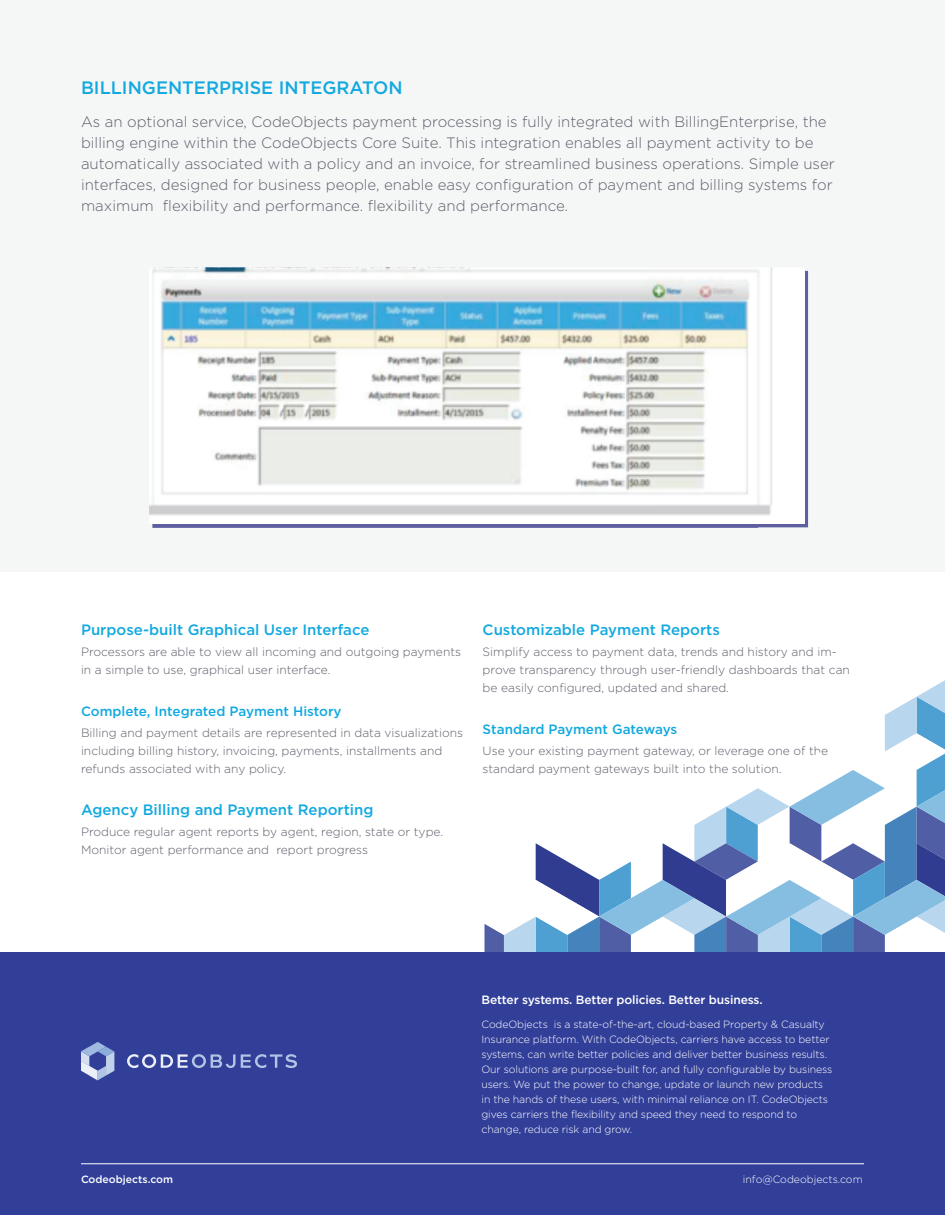
<style>
.page{position:relative;width:945px;height:1215px;background:#fff}
.page>*{position:absolute;margin:0;border:0;box-sizing:border-box;transform-origin:0 0}
.t1{font:500 18px "Gotham";color:#12a9df}
.t2{font:300 15px/21px "Gotham";color:#5d5e6b}
.t3{font:500 15px "Gotham";color:#12a9df}
.t4{font:500 13.5px "Gotham";color:#12a9df}
.t5{font:300 12px/18px "Gotham";color:#5d5e6b}
.t6{font:500 12px "Gotham";letter-spacing:-.01em;color:#fff}
.t7{font:300 10.5px/15px "Gotham";letter-spacing:-.01em;color:#fff}
.t8{font:500 10.5px "Gotham";color:#fff}
</style>
<div class="page">
<div style="left:0;top:0;width:945px;height:572px;background:#f5f7f7"></div>
<img style="left:758px;top:271px;width:50px;height:256px">
<hr style="left:153px;top:524px;width:605px;height:3px;background:#5d5fa1">
<img style="left:153px;top:271px;width:652px;height:253px">
<svg style="left:485px;top:680px;width:460px;height:272px"></svg>
<div style="left:0;top:952px;width:945px;height:263px;background:#323f99"></div>
<svg style="left:127px;top:1054px;width:170px;height:14px"></svg>
<svg style="left:81px;top:1042px;width:33px;height:38px"></svg>
<hr style="left:81px;top:1163px;width:783px;height:1px;background:#fff">
<h1 class="t1" style="left:81px;top:76px;width:323px">BILLINGENTERPRISE INTEGRATON</h1>
<p class="t2" style="left:81px;top:111px;width:755px">As an optional service, CodeObjects payment processing is fully integrated with BillingEnterprise, the billing engine within the CodeObjects Core Suite. This integration enables all payment activity to be automatically associated with a policy and an invoice, for streamlined business operations. Simple user interfaces, designed for business people, enable easy configuration of payment and billing systems for maximum flexibility and performance. flexibility and performance.</p>
<p class="t3" style="left:81px;top:619px;width:290px">Purpose-built Graphical User Interface</p>
<p class="t5" style="left:81px;top:642px;width:382px">Processors are able to view all incoming and outgoing payments in a simple to use, graphical user interface.</p>
<p class="t4" style="left:81px;top:702px;width:262px">Complete, Integrated Payment History</p>
<p class="t5" style="left:81px;top:723px;width:384px">Billing and payment details are represented in data visualizations including billing history, invoicing, payments, installments and refunds associated with any policy.</p>
<p class="t3" style="left:81px;top:799px;width:294px">Agency Billing and Payment Reporting</p>
<p class="t5" style="left:81px;top:822px;width:364px">Produce regular agent reports by agent, region, state or type.<br>Monitor agent performance and report progress</p>
<p class="t3" style="left:483px;top:619px;width:239px">Customizable Payment Reports</p>
<p class="t5" style="left:483px;top:642px;width:369px">Simplify access to payment data, trends and history and im&shy;prove transparency through user-friendly dashboards that can be easily configured, updated and shared.</p>
<p class="t4" style="left:483px;top:720px;width:196px">Standard Payment Gateways</p>
<p class="t5" style="left:483px;top:741px;width:347px">Use your existing payment gateway, or leverage one of the standard payment gateways built into the solution.</p>
<p class="t6" style="left:482px;top:992px;width:283px">Better systems. Better policies. Better business.</p>
<p class="t7" style="left:482px;top:1017px;width:352px">CodeObjects is a state-of-the-art, cloud-based Property &amp; Casualty Insurance platform. With CodeObjects, carriers have access to better systems, can write better policies and deliver better business results.<br>Our solutions are purpose-built for, and fully configurable by business users. We put the power to change, update or launch new products in the hands of these users, with minimal reliance on IT. CodeObjects gives carriers the flexibility and speed they need to respond to change, reduce risk and grow.</p>
<p class="t8" style="left:81px;top:1173px;width:94px">Codeobjects.com</p>
<p class="t7" style="left:743px;top:1172px;width:121px">info@Codeobjects.com</p>
</div>
